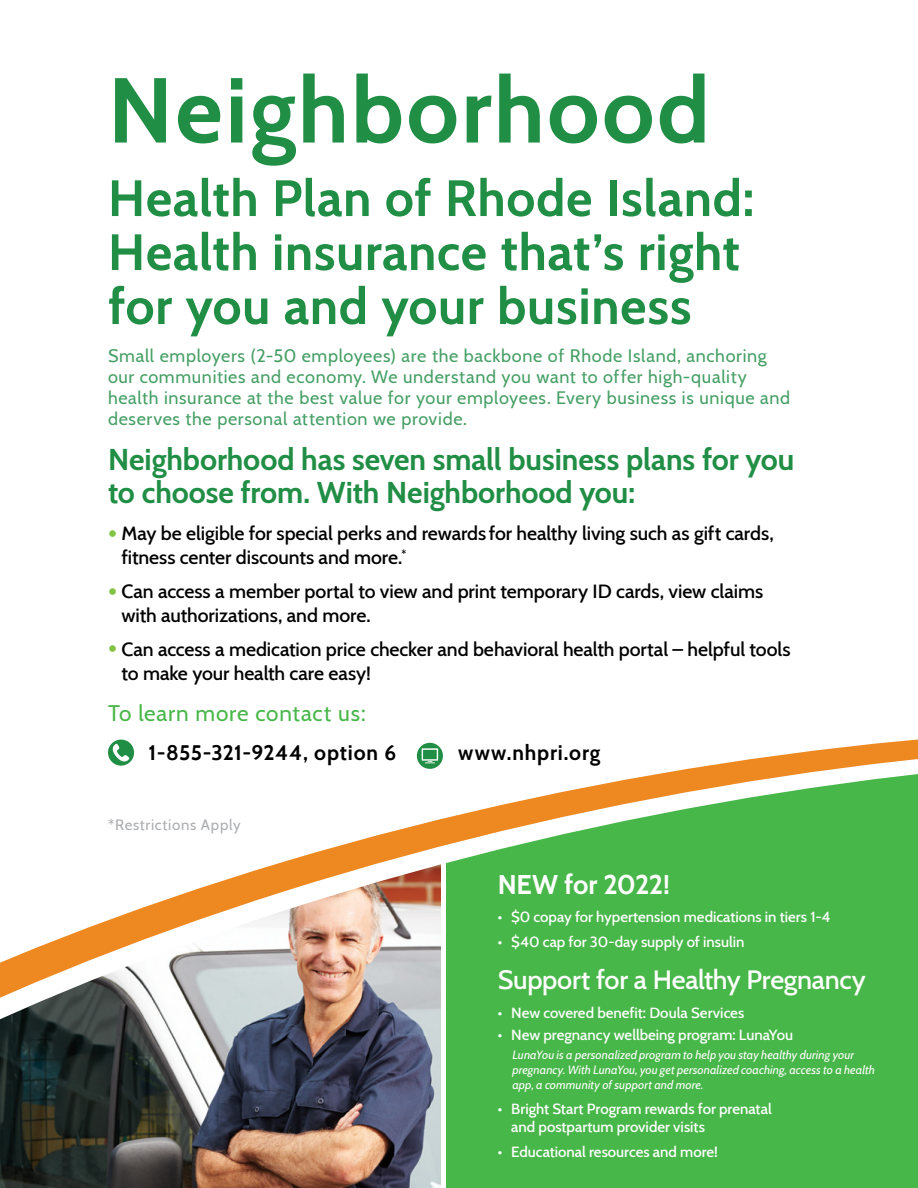
<style>
.page{position:relative;width:918px;height:1188px;background:#fff}
.page>*{position:absolute;margin:0;border:0;box-sizing:border-box;transform-origin:0 0}
.titles{font:700 91.95px "Cabin";letter-spacing:.025em;color:#208e44}
.titles-2{font:700 51px/54px "Cabin";letter-spacing:.015em;color:#208e44}
.F-_Page_headline_SUB{font:700 30px/33px "Cabin";letter-spacing:-.005em;color:#208e44}
.F-_Page_headline_SUB-2{font:500 27px "Cabin";letter-spacing:-.01em;color:#fff}
.F-_Page_headline_SUB-3{font:700 27px "Cabin";letter-spacing:-.01em;color:#fff}
.f-_page_sub_head{font:22.5px "Cabin";letter-spacing:.035em;color:#48b749}
.f-_page_sub_head-2{font:700 21px "Cabin";letter-spacing:.04em;color:#000}
.t1{font:500 19.5px/24px "Cabin";letter-spacing:-.005em;color:#000}
.f-_page_sub_head-3{font:18px/21px "Cabin";letter-spacing:.035em;color:#469f65}
.t2{font:500 15px/18px "Cabin";color:#fff}
.f-_page_sub_head-4{font:15px "Cabin";letter-spacing:.045em;color:#abadb0}
.Paragraph_Style_1{font:italic 12px/15px "Cabin";letter-spacing:.005em;color:#fff}
.s1{font-size:30px;color:#80c342}
.s2{font-weight:700}
</style>
<div class="page">
<img style="left:0;top:1083px;width:441px;height:105px">
<div style="left:446px;top:757px;width:472px;height:431px;background:#48b749"></div>
<svg style="left:0;top:1063px;width:441px;height:20px;background:#464e5a"></svg>
<svg style="left:0;top:1027px;width:441px;height:36px;background:#565a64"></svg>
<svg style="left:0;top:739px;width:918px;height:288px"></svg>
<div style="left:108px;top:740px;width:26px;height:26px;background:#208e44;border-radius:50%"></div>
<svg style="left:112px;top:744px;width:17px;height:18px"></svg>
<svg style="left:417px;top:743px;width:26px;height:26px"></svg>
<svg style="left:422px;top:748px;width:16px;height:15px"></svg>
<p class="titles" style="left:108px;top:38px;width:603px">Neighborhood</p>
<p class="titles-2" style="left:108px;top:168px;width:648px">Health Plan of Rhode Island:<br>Health insurance that’s right for you and your business</p>
<p class="f-_page_sub_head-3" style="left:108px;top:344px;width:684px">Small employers (2-50 employees) are the backbone of Rhode Island, anchoring our communities and economy. We understand you want to offer high-quality health insurance at the best value for your employees. Every business is unique and deserves the personal attention we provide.</p>
<p class="F-_Page_headline_SUB" style="left:108px;top:441px;width:688px">Neighborhood has seven small business plans for you to choose from. With Neighborhood you:</p>
<p class="t1" style="left:122px;top:520px;width:654px;text-indent:-14px"><span class="s1">•</span> May be eligible for special perks and rewards for healthy living such as gift cards, fitness center discounts and more.<sup>*</sup></p>
<p class="t1" style="left:122px;top:578px;width:643px;text-indent:-14px"><span class="s1">•</span> Can access a member portal to view and print temporary ID cards, view claims with authorizations, and more.</p>
<p class="t1" style="left:122px;top:636px;width:671px;text-indent:-14px"><span class="s1">•</span> Can access a medication price checker and behavioral health portal – helpful tools to make your health care easy!</p>
<p class="f-_page_sub_head" style="left:108px;top:696px;width:259px">To learn more contact us:</p>
<p class="f-_page_sub_head-2" style="left:148px;top:736px;width:249px">1-855-321-9244, option 6</p>
<p class="f-_page_sub_head-2" style="left:458px;top:736px;width:144px">www.nhpri.org</p>
<p class="f-_page_sub_head-4" style="left:108px;top:813px;width:134px">*Restrictions Apply</p>
<p class="F-_Page_headline_SUB-3" style="left:498px;top:863px;width:174px">NEW for 2022!</p>
<p class="t2" style="left:498px;top:907px;width:334px"><span class="s2">•</span> $0 copay for hypertension medications in tiers 1-4</p>
<p class="t2" style="left:498px;top:932px;width:248px"><span class="s2">•</span> $40 cap for 30-day supply of insulin</p>
<p class="F-_Page_headline_SUB-2" style="left:498px;top:959px;width:370px">Support for a Healthy Pregnancy</p>
<p class="t2" style="left:498px;top:1003px;width:248px"><span class="s2">•</span> New covered benefit: Doula Services</p>
<p class="t2" style="left:498px;top:1025px;width:297px"><span class="s2">•</span> New pregnancy wellbeing program: LunaYou</p>
<p class="Paragraph_Style_1" style="left:512px;top:1046px;width:364px">LunaYou is a personalized program to help you stay healthy during your pregnancy. With LunaYou, you get personalized coaching, access to a health app, a community of support and more.</p>
<p class="t2" style="left:511px;top:1099px;width:262px;text-indent:-14px"><span class="s2">•</span> Bright Start Program rewards for prenatal and postpartum provider visits</p>
<p class="t2" style="left:498px;top:1141px;width:222px"><span class="s2">•</span> Educational resources and more!</p>
</div>
